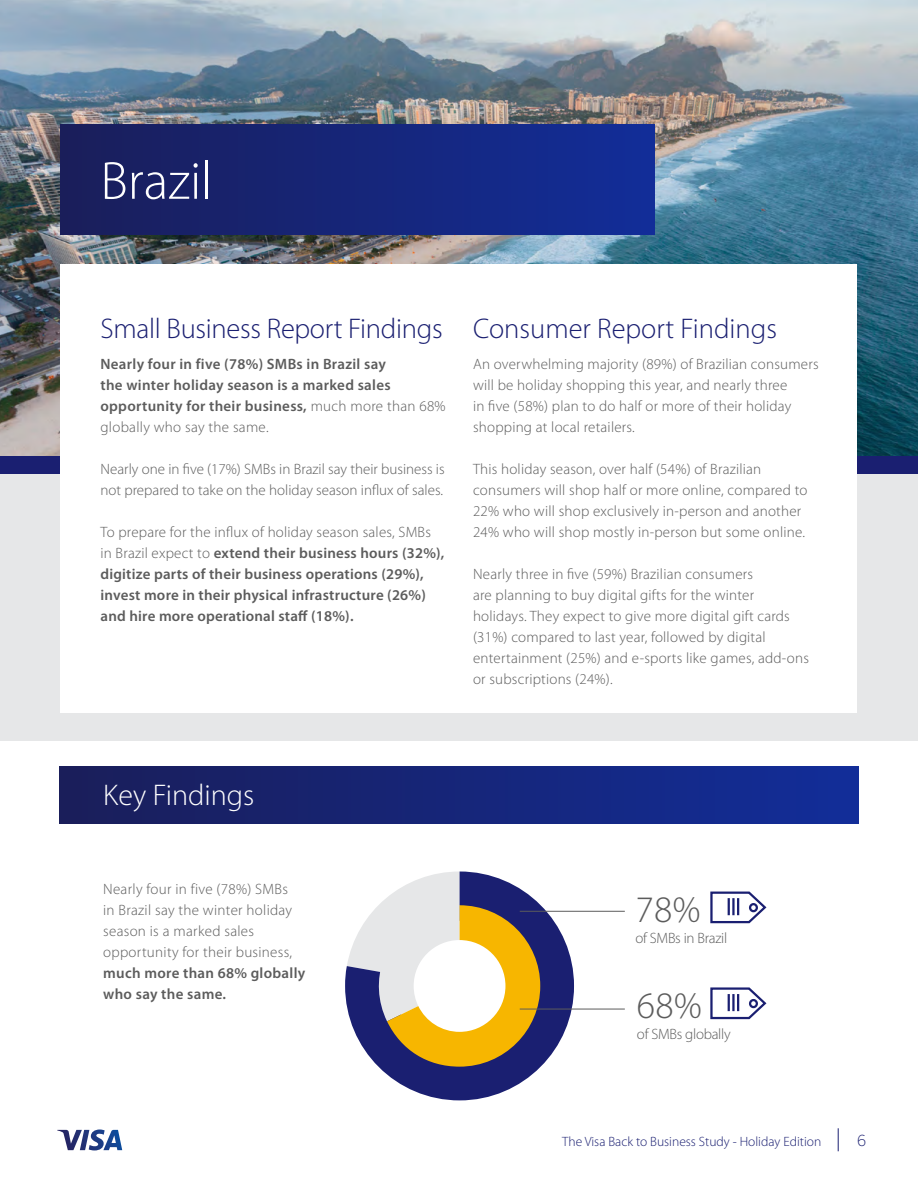
<style>
.page{position:relative;width:918px;height:1188px;background:#fff}
.page>*{position:absolute;margin:0;border:0;box-sizing:border-box;transform-origin:0 0}
.t1{font:300 54px "Myriad Pro";color:#fff}
.t2{font:300 37.5px "Myriad Pro";color:#5c5c5c}
.t3{font:300 30px "Myriad Pro";color:#fff}
.t4{font:300 28.5px "Myriad Pro";letter-spacing:-.01em;color:#1a1f71}
.t5{font:300 15px/21px "Myriad Pro";letter-spacing:.015em;color:#5c5c5c}
.t6{font:600 15px/21px "Myriad Pro";letter-spacing:.015em;color:#5c5c5c}
.t7{font:300 15px "Myriad Pro";letter-spacing:-.015em;color:#5c5c5c}
.t8{font:300 15px "Benton Sans";color:#1a1f71}
.t9{font:300 13.5px "Myriad Pro";color:#1a1f71}
.s1{font-weight:300}
.s2{font-weight:600}
</style>
<div class="page">
<svg style="left:838px;top:1128px;width:1px;height:23px"></svg>
<svg style="left:57px;top:1130px;width:65px;height:20px"></svg>
<img style="left:0;top:0;width:918px;height:456px">
<div style="left:0;top:474px;width:918px;height:267px;background:#e6e7e8"></div>
<div style="left:0;top:456px;width:918px;height:18px;background:#1a1f71"></div>
<div style="left:61px;top:125px;width:594px;height:109px;background:linear-gradient(to right,#1a1e5a,#122d99)"></div>
<div style="left:61px;top:264px;width:796px;height:449px;background:#fff"></div>
<div style="left:60px;top:766px;width:798px;height:58px;background:linear-gradient(to right,#1a1e5a,#122d99)"></div>
<svg style="left:345px;top:904px;width:229px;height:196px;fill:#1a1f71"></svg>
<svg style="left:347px;top:872px;width:193px;height:195px"></svg>
<hr style="left:520px;top:911px;width:105px;height:1px;background:#5c5c5c">
<hr style="left:520px;top:1009px;width:105px;height:1px;background:#5c5c5c">
<svg style="left:710px;top:891px;width:57px;height:33px"></svg>
<svg style="left:710px;top:987px;width:57px;height:33px"></svg>
<h2 class="t1" style="left:100px;top:151px;width:114px">Brazil</h2>
<h3 class="t4" style="left:100px;top:313px;width:344px">Small Business Report Findings</h3>
<p class="t6" style="left:100px;top:353px;width:347px">Nearly four in five (78%) SMBs in Brazil say<br>the winter holiday season is a marked sales opportunity for their business, <span class="s1">much more than 68% globally who say the same.</span></p>
<p class="t5" style="left:100px;top:459px;width:346px">Nearly one in five (17%) SMBs in Brazil say their business is not prepared to take on the holiday season influx of sales.</p>
<p class="t6" style="left:100px;top:521px;width:345px"><span class="s1">To prepare for the influx of holiday season sales, SMBs in Brazil expect to</span> extend their business hours (32%), digitize parts of their business operations (29%), invest more in their physical infrastructure (26%) and hire more operational staff (18%).</p>
<h3 class="t4" style="left:473px;top:313px;width:305px">Consumer Report Findings</h3>
<p class="t5" style="left:473px;top:354px;width:347px">An overwhelming majority (89%) of Brazilian consumers will be holiday shopping this year, and nearly three<br>in five (58%) plan to do half or more of their holiday shopping at local retailers.</p>
<p class="t5" style="left:473px;top:459px;width:336px">This holiday season, over half (54%) of Brazilian consumers will shop half or more online, compared to 22% who will shop exclusively in-person and another 24% who will shop mostly in-person but some online.</p>
<p class="t5" style="left:473px;top:564px;width:337px">Nearly three in five (59%) Brazilian consumers<br>are planning to buy digital gifts for the winter holidays. They expect to give more digital gift cards (31%) compared to last year, followed by digital entertainment (25%) and e-sports like games, add-ons or subscriptions (24%).</p>
<h3 class="t3" style="left:103px;top:779px;width:153px">Key Findings</h3>
<p class="t5" style="left:103px;top:879px;width:204px">Nearly four in five (78%) SMBs<br>in Brazil say the winter holiday season is a marked sales opportunity for their business, <span class="s2">much more than 68% globally who say the same.</span></p>
<p class="t2" style="left:635px;top:889px;width:66px">78%</p>
<p class="t7" style="left:635px;top:930px;width:93px">of SMBs in Brazil</p>
<p class="t2" style="left:637px;top:985px;width:66px">68%</p>
<p class="t7" style="left:637px;top:1026px;width:95px">of SMBs globally</p>
<p class="t9" style="left:562px;top:1134px;width:260px">The Visa Back to Business Study - Holiday Edition</p>
<p class="t8" style="left:857px;top:1132px;width:11px">6</p>
</div>
